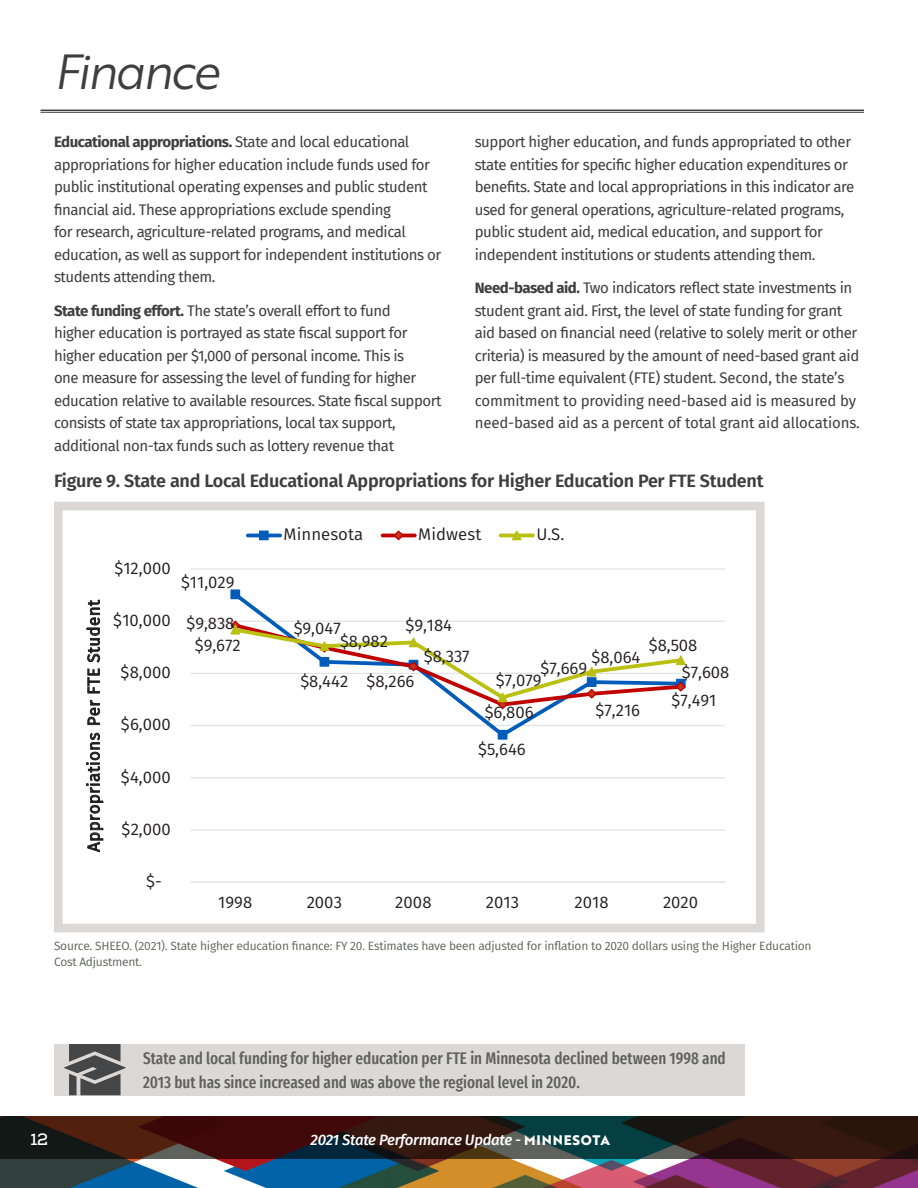
<style>
.page{position:relative;width:918px;height:1188px;background:#fff}
.page>*{position:absolute;margin:0;border:0;box-sizing:border-box;transform-origin:0 0}
.Heading_1{font:48px "Brother 1816 Book Italic";letter-spacing:-.05em;color:#3e3e3f}
.Figure_Heading{font:600 18px "Fira Sans";letter-spacing:-.015em;color:#3e3e3f}
.t1{font:16.8px "Fira Sans";letter-spacing:.005em;color:#231f20}
.t2{font:16.8px "Fira Sans";letter-spacing:.025em;color:#231f20}
.Takeaway_Highlight{font:500 extra-condensed 16.5px/24px "Fira Sans";color:#5e615c}
.t3{font:700 16.5px "Nexa Slab";color:#fff}
.Body_2-col{font:15px/22.5px "Fira Sans";letter-spacing:-.03em;color:#3e3e3f}
.t4{font:italic 500 15px "Fira Sans";letter-spacing:-.02em;color:#fff}
.Source_for_Figure{font:12px/16.5px "Fira Sans";letter-spacing:-.02em;color:#5e615c}
.s1{font-weight:700}
.s2{font-family:"Brother 1816 Extra";font-weight:700;font-style:normal;font-size:13.5px}
</style>
<div class="page">
<img style="left:0;top:1159px;width:918px;height:29px">
<svg style="left:0;top:1116px;width:918px;height:43px;background:#2e1f1a"></svg>
<svg style="left:54px;top:501px;width:711px;height:432px"></svg>
<div style="left:54px;top:1044px;width:690px;height:51px;background:#dcd8d5"></div>
<svg style="left:63px;top:1044px;width:63px;height:51px"></svg>
<hr style="left:40px;top:110px;width:824px;height:1px;background:#3e3e3f">
<hr style="left:40px;top:112px;width:824px;height:1px;background:#3e3e3f">
<p class="Heading_1" style="left:54px;top:36px;width:167px">Finance</p>
<p class="Body_2-col" style="left:54px;top:130px;width:389px"><span class="s1">Educational appropriations.</span> State and local educational appropriations for higher education include funds used for public institutional operating expenses and public student financial aid. These appropriations exclude spending<br>for research, agriculture-related programs, and medical education, as well as support for independent institutions or students attending them.</p>
<p class="Body_2-col" style="left:54px;top:299px;width:389px"><span class="s1">State funding effort.</span> The state’s overall effort to fund<br>higher education is portrayed as state fiscal support for higher education per $1,000 of personal income. This is<br>one measure for assessing the level of funding for higher education relative to available resources. State fiscal support consists of state tax appropriations, local tax support, additional non-tax funds such as lottery revenue that</p>
<p class="Body_2-col" style="left:475px;top:130px;width:381px">support higher education, and funds appropriated to other state entities for specific higher education expenditures or benefits. State and local appropriations in this indicator are used for general operations, agriculture-related programs, public student aid, medical education, and support for independent institutions or students attending them.</p>
<p class="Body_2-col" style="left:475px;top:277px;width:387px"><span class="s1">Need-based aid.</span> Two indicators reflect state investments in student grant aid. First, the level of state funding for grant aid based on financial need (relative to solely merit or other criteria) is measured by the amount of need-based grant aid per full-time equivalent (FTE) student. Second, the state’s commitment to providing need-based aid is measured by need-based aid as a percent of total grant aid allocations.</p>
<p class="Figure_Heading" style="left:54px;top:466px;width:711px">Figure 9. State and Local Educational Appropriations for Higher Education Per FTE Student</p>
<p class="t2" style="left:81px;top:852px;width:253px;rotate:-90deg">Appropriations Per FTE Student</p>
<p class="t1" style="left:114px;top:556px;width:58px">$12,000</p>
<p class="t1" style="left:113px;top:608px;width:59px">$10,000</p>
<p class="t1" style="left:121px;top:660px;width:52px">$8,000</p>
<p class="t1" style="left:121px;top:712px;width:51px">$6,000</p>
<p class="t1" style="left:121px;top:764px;width:51px">$4,000</p>
<p class="t1" style="left:122px;top:816px;width:51px">$2,000</p>
<p class="t1" style="left:146px;top:869px;width:17px">$-</p>
<p class="t1" style="left:181px;top:570px;width:55px">$11,029</p>
<p class="t1" style="left:187px;top:610px;width:49px">$9,838</p>
<p class="t1" style="left:195px;top:632px;width:48px">$9,672</p>
<p class="t1" style="left:284px;top:522px;width:81px">Minnesota</p>
<p class="t1" style="left:418px;top:522px;width:65px">Midwest</p>
<p class="t1" style="left:536px;top:522px;width:30px">U.S.</p>
<p class="t1" style="left:294px;top:615px;width:49px">$9,047</p>
<p class="t1" style="left:406px;top:613px;width:48px">$9,184</p>
<p class="t1" style="left:340px;top:629px;width:49px">$8,982</p>
<p class="t1" style="left:367px;top:669px;width:49px">$8,266</p>
<p class="t1" style="left:424px;top:643px;width:47px">$8,337</p>
<p class="t1" style="left:300px;top:668px;width:49px">$8,442</p>
<p class="t1" style="left:649px;top:633px;width:50px">$8,508</p>
<p class="t1" style="left:592px;top:645px;width:50px">$8,064</p>
<p class="t1" style="left:541px;top:656px;width:48px">$7,669</p>
<p class="t1" style="left:682px;top:660px;width:49px">$7,608</p>
<p class="t1" style="left:496px;top:668px;width:47px">$7,079</p>
<p class="t1" style="left:485px;top:699px;width:50px">$6,806</p>
<p class="t1" style="left:596px;top:697px;width:46px">$7,216</p>
<p class="t1" style="left:672px;top:688px;width:46px">$7,491</p>
<p class="t1" style="left:478px;top:736px;width:49px">$5,646</p>
<p class="t1" style="left:218px;top:890px;width:36px">1998</p>
<p class="t1" style="left:307px;top:890px;width:37px">2003</p>
<p class="t1" style="left:395px;top:890px;width:38px">2008</p>
<p class="t1" style="left:486px;top:890px;width:35px">2013</p>
<p class="t1" style="left:575px;top:890px;width:36px">2018</p>
<p class="t1" style="left:663px;top:890px;width:37px">2020</p>
<p class="Source_for_Figure" style="left:54px;top:937px;width:759px">Source. SHEEO. (2021). State higher education finance: FY 20. Estimates have been adjusted for inflation to 2020 dollars using the Higher Education<br>Cost Adjustment.</p>
<p class="Takeaway_Highlight" style="left:143px;top:1046px;width:584px">State and local funding for higher education per FTE in Minnesota declined between 1998 and<br>2013 but has since increased and was above the regional level in 2020.</p>
<p class="t3" style="left:31px;top:1129px;width:19px">12</p>
<p class="t4" style="left:311px;top:1128px;width:301px">2021 State Performance Update - <span class="s2">MINNESOTA</span></p>
</div>
